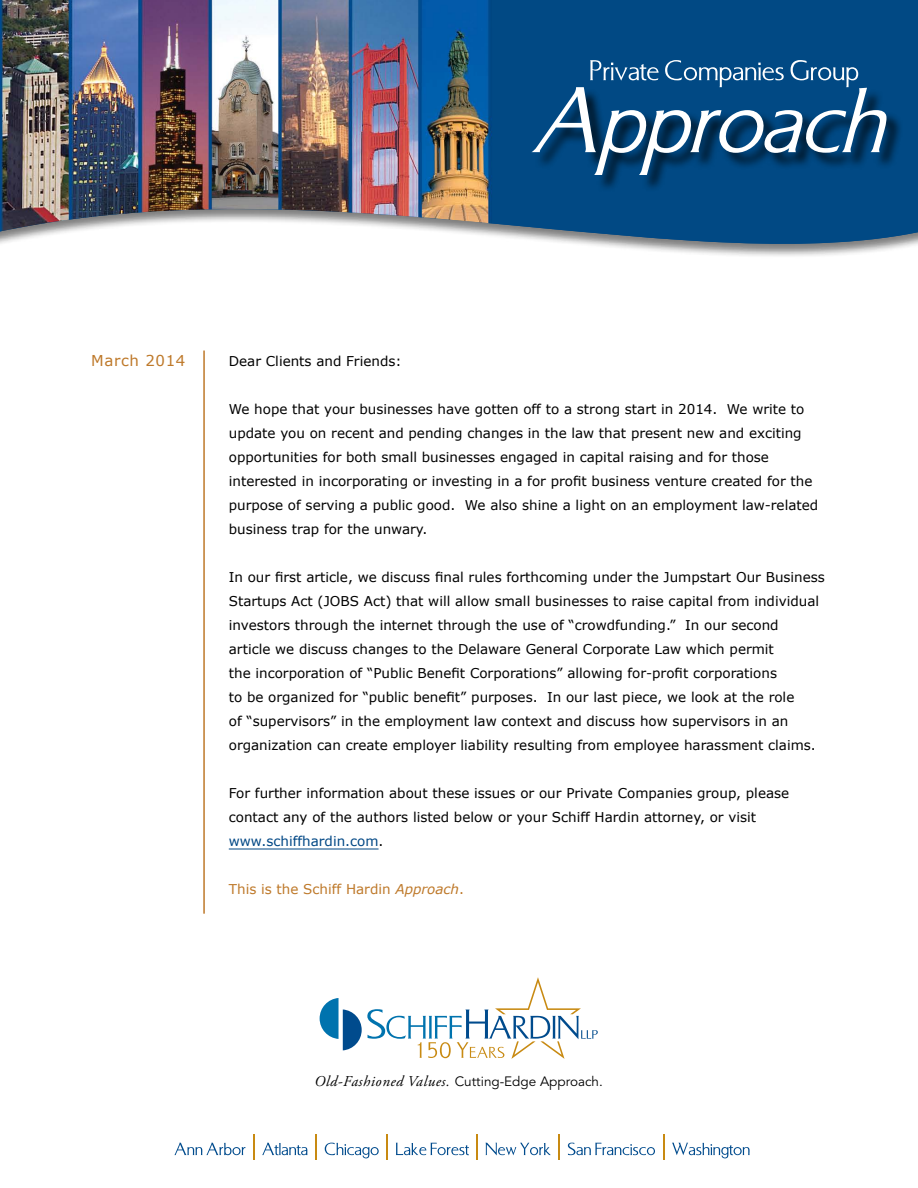
<style>
.page{position:relative;width:918px;height:1188px;background:#fff}
.page>*{position:absolute;margin:0;border:0;box-sizing:border-box;transform-origin:0 0}
.t1{font:15px "Verdana";letter-spacing:.04em;color:#be792a}
.t2{font:13.5px/24px "Verdana";color:#000}
.t3{font:13.5px "Avenir";color:#000}
.t4{font:13.5px "Verdana";color:#be792a}
.s1{color:#004785}
.s2{font-style:italic}
.s3{font-family:"Adobe Garamond Pro";font-style:italic;font-size:15px}
</style>
<div class="page">
<svg style="left:320px;top:977px;width:278px;height:82px"></svg>
<svg style="left:597px;top:245px;width:316px;height:11px"></svg>
<img style="left:0;top:0;width:918px;height:245px">
<hr style="left:229px;top:849px;width:150px;height:1px;background:#004785">
<div style="left:534px;top:88px;width:370px;height:105px;background:#000;opacity:.75"></div>
<svg style="left:531px;top:60px;width:356px;height:115px;background:#2a618d"></svg>
<svg style="left:174px;top:1143px;width:71px;height:12px"></svg>
<hr style="left:253px;top:1134px;width:2px;height:25px;background:#c88a12">
<svg style="left:262px;top:1143px;width:46px;height:12px"></svg>
<svg style="left:316px;top:1134px;width:1px;height:25px"></svg>
<svg style="left:325px;top:1143px;width:54px;height:15px"></svg>
<svg style="left:387px;top:1134px;width:1px;height:25px"></svg>
<svg style="left:396px;top:1143px;width:73px;height:12px"></svg>
<svg style="left:477px;top:1134px;width:1px;height:25px"></svg>
<svg style="left:485px;top:1143px;width:66px;height:12px"></svg>
<svg style="left:559px;top:1134px;width:1px;height:25px"></svg>
<svg style="left:568px;top:1143px;width:87px;height:12px"></svg>
<svg style="left:663px;top:1134px;width:1px;height:25px"></svg>
<svg style="left:672px;top:1143px;width:78px;height:15px"></svg>
<hr style="left:203px;top:351px;width:2px;height:563px;background:#be792a">
<p class="t1" style="left:91px;top:351px;width:96px">March 2014</p>
<p class="t2" style="left:229px;top:349px;width:174px">Dear Clients and Friends:</p>
<p class="t2" style="left:229px;top:397px;width:591px">We hope that your businesses have gotten off to a strong start in 2014. We write to update you on recent and pending changes in the law that present new and exciting opportunities for both small businesses engaged in capital raising and for those interested in incorporating or investing in a for profit business venture created for the purpose of serving a public good. We also shine a light on an employment law-related business trap for the unwary.</p>
<p class="t2" style="left:229px;top:565px;width:598px">In our first article, we discuss final rules forthcoming under the Jumpstart Our Business Startups Act (JOBS Act) that will allow small businesses to raise capital from individual investors through the internet through the use of “crowdfunding.” In our second<br>article we discuss changes to the Delaware General Corporate Law which permit<br>the incorporation of “Public Benefit Corporations” allowing for-profit corporations<br>to be organized for “public benefit” purposes. In our last piece, we look at the role<br>of “supervisors” in the employment law context and discuss how supervisors in an organization can create employer liability resulting from employee harassment claims.</p>
<p class="t2" style="left:229px;top:781px;width:562px">For further information about these issues or our Private Companies group, please contact any of the authors listed below or your Schiff Hardin attorney, or visit <span class="s1">www.schiffhardin.com</span>.</p>
<p class="t4" style="left:229px;top:881px;width:237px">This is the Schiff Hardin <span class="s2">Approach</span>.</p>
<p class="t3" style="left:315px;top:1074px;width:290px"><span class="s3">Old-Fashioned Values.</span> Cutting-Edge Approach.</p>
</div>
